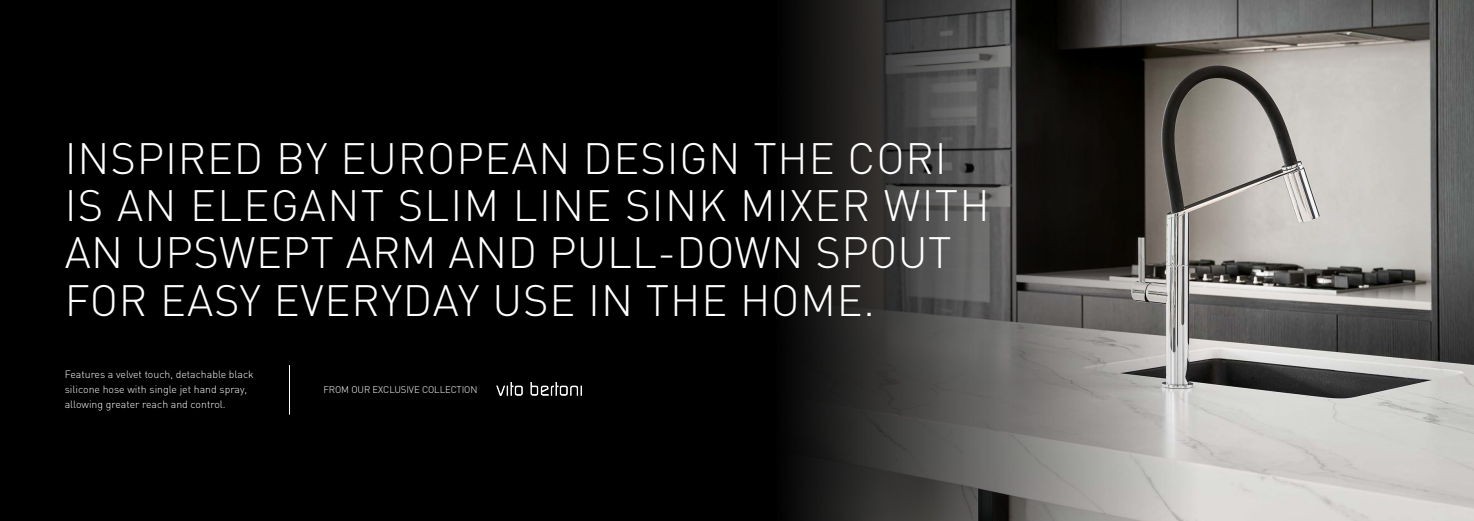
<style>
.page{position:relative;width:1474px;height:521px;background:#fff}
.page>*{position:absolute;margin:0;border:0;box-sizing:border-box;transform-origin:0 0}
.t1{font:300 43.4px/47.2px "DIN";letter-spacing:.02em;color:#fff}
.t2{font:300 10.5px/14.9px "DIN";color:#fff}
.t3{font:300 9.62px "DIN";letter-spacing:-.01em;color:#fff}
</style>
<div class="page">
<div style="left:0;top:0;width:1473px;height:521px;background:#000"></div>
<img style="left:792px;top:0;width:681px;height:521px">
<img style="left:497px;top:382px;width:84px;height:14px">
<hr style="left:289px;top:365px;width:1px;height:50px;background:#fff">
<p class="t1" style="left:65px;top:134px;width:926px">INSPIRED BY EUROPEAN DESIGN THE CORI IS AN ELEGANT SLIM LINE SINK MIXER WITH AN UPSWEPT ARM AND PULL-DOWN SPOUT FOR EASY EVERYDAY USE IN THE HOME.</p>
<p class="t2" style="left:65px;top:367px;width:190px">Features a velvet touch, detachable black silicone hose with single jet hand spray, allowing greater reach and control.</p>
<p class="t3" style="left:323px;top:383px;width:156px">FROM OUR EXCLUSIVE COLLECTION</p>
</div>
